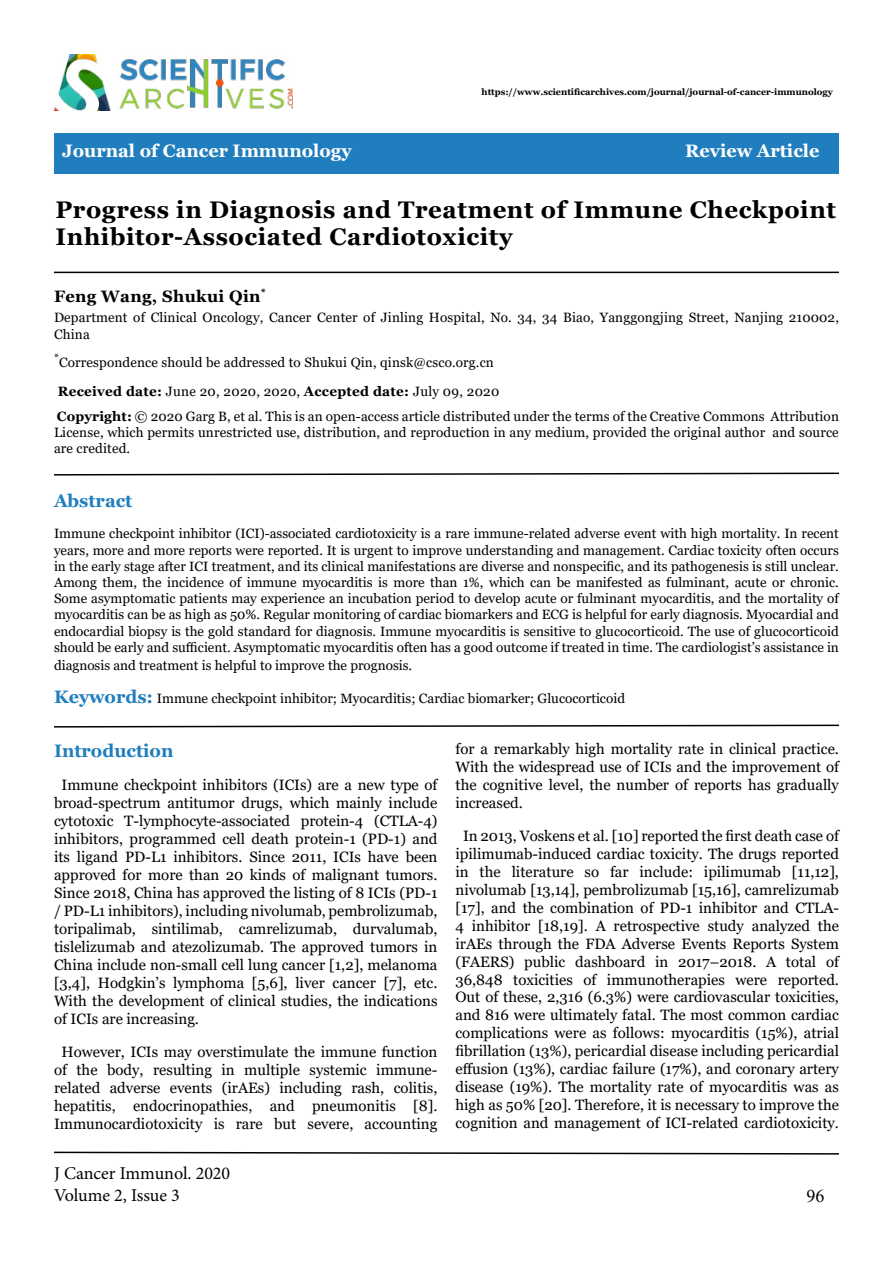
<style>
.page{position:relative;width:893px;height:1263px;background:#fff}
.page>*{position:absolute;margin:0;border:0;box-sizing:border-box;transform-origin:0 0}
.t1{font:700 24px/27px "Georgia";letter-spacing:.025em;color:#000}
.t2{font:700 18px "Georgia";color:#fff}
.t3{font:18px/21.6px "Minion Pro";letter-spacing:-.005em;color:#000}
.t4{font:700 18px "Georgia";color:#207ebe}
.t5{font:18px "Times New Roman";color:#000}
.t6{font:700 16.5px "Georgia";letter-spacing:.02em;color:#000101}
.t7{font:15px/18px "Georgia";color:#000;text-align:justify}
.t8{font:13.5px/16.2px "Georgia";color:#000;text-align:justify}
.t9{font:13.5px/28.5px "Georgia";letter-spacing:.01em;color:#000101}
.t10{font:700 9px "Georgia";color:#000}
.s1{font-weight:700}
.s2{color:#000}
.s3{font-weight:700;font-size:18px;color:#207ebe}
</style>
<div class="page">
<div style="left:54px;top:134px;width:785px;height:40px;background:#217ebe"></div>
<img style="left:54px;top:54px;width:238px;height:56px">
<svg style="left:54px;top:1151px;width:785px;height:4px"></svg>
<hr style="left:54px;top:272px;width:785px;height:1px;background:#000101">
<svg style="left:54px;top:472px;width:785px;height:4px"></svg>
<svg style="left:54px;top:724px;width:785px;height:4px"></svg>
<p class="t10" style="left:482px;top:87px;width:353px">https://www.scientificarchives.com/journal/journal-of-cancer-immunology</p>
<p class="t2" style="left:62px;top:139px;width:291px">Journal of Cancer Immunology</p>
<p class="t2" style="left:685px;top:139px;width:136px">Review Article</p>
<h1 class="t1" style="left:56px;top:196px;width:782px">Progress in Diagnosis and Treatment of Immune Checkpoint<br>Inhibitor-Associated Cardiotoxicity</h1>
<p class="t6" style="left:54px;top:285px;width:213px">Feng Wang, Shukui Qin<sup>*</sup></p>
<p class="t8" style="left:54px;top:310px;width:786px">Department of Clinical Oncology, Cancer Center of Jinling Hospital, No. 34, 34 Biao, Yanggongjing Street, Nanjing 210002,<br>China</p>
<p class="t9" style="left:54px;top:348px;width:447px"><sup>*</sup>Correspondence should be addressed to Shukui Qin, qinsk@csco.org.cn<br><span class="s1">Received date:</span> <span class="s2">June 20, 2020, 2020</span>, <span class="s1">Accepted date:</span> <span class="s2">July 09, 2020</span></p>
<p class="t8" style="left:54px;top:408px;width:786px"><span class="s1">Copyright:</span> © 2020 Garg B, et al. This is an open-access article distributed under the terms of the Creative Commons Attribution License, which permits unrestricted use, distribution, and reproduction in any medium, provided the original author and source are credited.</p>
<p class="t4" style="left:54px;top:489px;width:80px">Abstract</p>
<p class="t8" style="left:54px;top:526px;width:786px">Immune checkpoint inhibitor (ICI)-associated cardiotoxicity is a rare immune-related adverse event with high mortality. In recent years, more and more reports were reported. It is urgent to improve understanding and management. Cardiac toxicity often occurs in the early stage after ICI treatment, and its clinical manifestations are diverse and nonspecific, and its pathogenesis is still unclear.<br>Among them, the incidence of immune myocarditis is more than 1%, which can be manifested as fulminant, acute or chronic.<br>Some asymptomatic patients may experience an incubation period to develop acute or fulminant myocarditis, and the mortality of myocarditis can be as high as 50%. Regular monitoring of cardiac biomarkers and ECG is helpful for early diagnosis. Myocardial and endocardial biopsy is the gold standard for diagnosis. Immune myocarditis is sensitive to glucocorticoid. The use of glucocorticoid should be early and sufficient. Asymptomatic myocarditis often has a good outcome if treated in time. The cardiologist’s assistance in</p>
<p class="t8" style="left:54px;top:657px;width:360px">diagnosis and treatment is helpful to improve the prognosis.</p>
<p class="t8" style="left:54px;top:690px;width:573px"><span class="s3">Keywords:</span> Immune checkpoint inhibitor; Myocarditis; Cardiac biomarker; Glucocorticoid</p>
<p class="t4" style="left:54px;top:739px;width:121px">Introduction</p>
<p class="t7" style="left:54px;top:776px;width:385px;text-indent:8px">Immune checkpoint inhibitors (ICIs) are a new type of broad-spectrum antitumor drugs, which mainly include cytotoxic T-lymphocyte-associated protein-4 (CTLA-4) inhibitors, programmed cell death protein-1 (PD-1) and its ligand PD-L1 inhibitors. Since 2011, ICIs have been approved for more than 20 kinds of malignant tumors.<br>Since 2018, China has approved the listing of 8 ICIs (PD-1 / PD-L1 inhibitors), including nivolumab, pembrolizumab, toripalimab, sintilimab, camrelizumab, durvalumab, tislelizumab and atezolizumab. The approved tumors in China include non-small cell lung cancer [1,2], melanoma [3,4], Hodgkin’s lymphoma [5,6], liver cancer [7], etc.<br>With the development of clinical studies, the indications of ICIs are increasing.</p>
<p class="t7" style="left:54px;top:1043px;width:385px;text-align:center">However, ICIs may overstimulate the immune function of the body, resulting in multiple systemic immune&shy;related adverse events (irAEs) including rash, colitis, hepatitis, endocrinopathies, and pneumonitis [8].<br>Immunocardiotoxicity is rare but severe, accounting</p>
<p class="t3" style="left:54px;top:1163px;width:178px">J Cancer Immunol. 2020<br>Volume 2, Issue 3</p>
<p class="t7" style="left:455px;top:741px;width:385px">for a remarkably high mortality rate in clinical practice.<br>With the widespread use of ICIs and the improvement of the cognitive level, the number of reports has gradually increased.</p>
<p class="t7" style="left:455px;top:827px;width:385px;text-align:center">In 2013, Voskens et al. [10] reported the first death case of ipilimumab-induced cardiac toxicity. The drugs reported in the literature so far include: ipilimumab [11,12], nivolumab [13,14], pembrolizumab [15,16], camrelizumab [17], and the combination of PD-1 inhibitor and CTLA-4 inhibitor [18,19]. A retrospective study analyzed the irAEs through the FDA Adverse Events Reports System (FAERS) public dashboard in 2017–2018. A total of 36,848 toxicities of immunotherapies were reported.<br>Out of these, 2,316 (6.3%) were cardiovascular toxicities, and 816 were ultimately fatal. The most common cardiac complications were as follows: myocarditis (15%), atrial fibrillation (13%), pericardial disease including pericardial effusion (13%), cardiac failure (17%), and coronary artery disease (19%). The mortality rate of myocarditis was as high as 50% [20]. Therefore, it is necessary to improve the cognition and management of ICI-related cardiotoxicity.</p>
<p class="t5" style="left:806px;top:1183px;width:19px">96</p>
</div>
